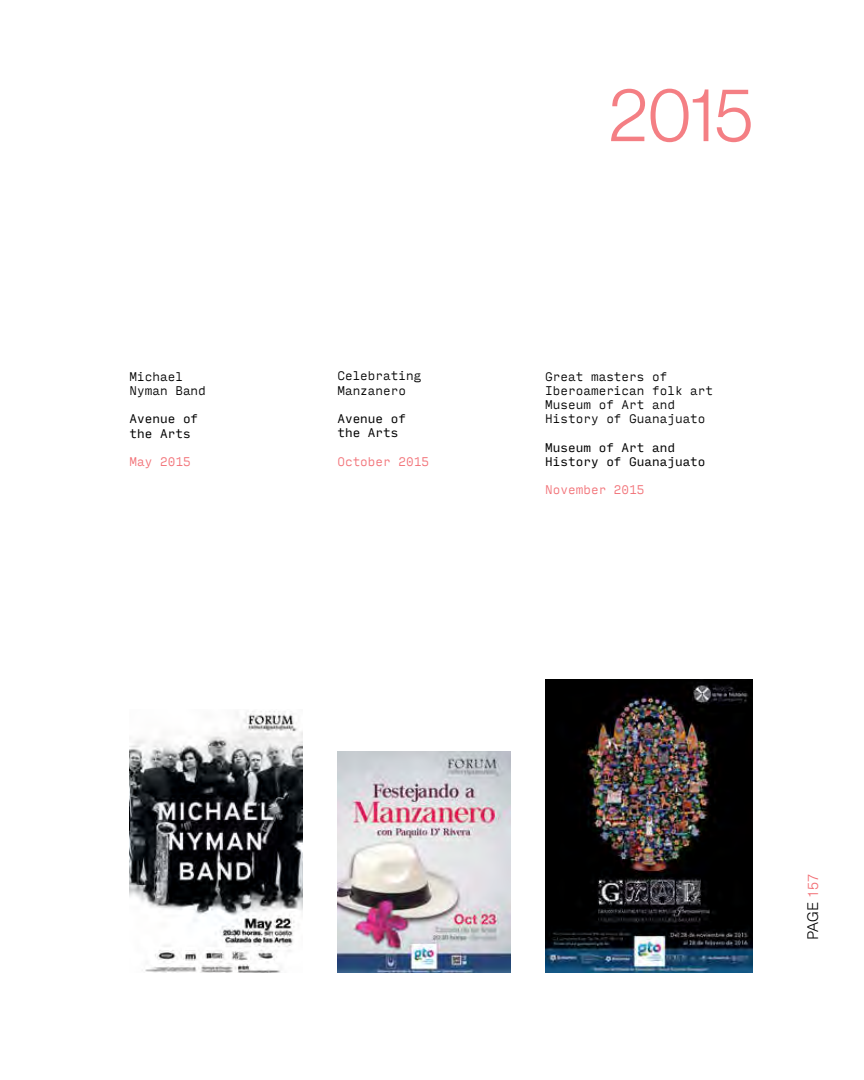
<style>
.page{position:relative;width:864px;height:1080px;background:#fff}
.page>*{position:absolute;margin:0;border:0;box-sizing:border-box;transform-origin:0 0}
.t1{font:75px "N Haas Grotesk DS Pro 45 Lt";color:#f47f84}
.t2{font:300 15px "Neue Haas Unica W1 G";color:#000}
.t3{font:300 12px/14.2px "Input Mono";color:#000}
.t4{font:12px/14.2px "Input Mono";color:#000}
.t5{font:300 12px "Input Mono";color:#f27177}
.s1{color:#f27177}
</style>
<div class="page">
<img style="left:130px;top:711px;width:172px;height:262px">
<img style="left:545px;top:680px;width:208px;height:293px">
<img style="left:337px;top:751px;width:173px;height:222px">
<p class="t3" style="left:130px;top:368px;width:78px">Michael<br>Nyman Band</p>
<p class="t4" style="left:130px;top:411px;width:70px">Avenue of the Arts</p>
<p class="t5" style="left:130px;top:451px;width:63px">May 2015</p>
<p class="t3" style="left:337px;top:368px;width:85px">Celebrating<br>Manzanero</p>
<p class="t4" style="left:337px;top:411px;width:70px">Avenue of the Arts</p>
<p class="t5" style="left:337px;top:451px;width:93px">October 2015</p>
<h1 class="t1" style="left:609px;top:73px;width:146px">2015</h1>
<p class="t3" style="left:545px;top:368px;width:169px">Great masters of<br>Iberoamerican folk art<br>Museum of Art and<br>History of Guanajuato</p>
<p class="t4" style="left:545px;top:439px;width:162px">Museum of Art and<br>History of Guanajuato</p>
<p class="t5" style="left:545px;top:479px;width:101px">November 2015</p>
<p class="t2" style="left:802px;top:940px;width:67px;rotate:-90deg">PAGE <span class="s1">157</span></p>
</div>
